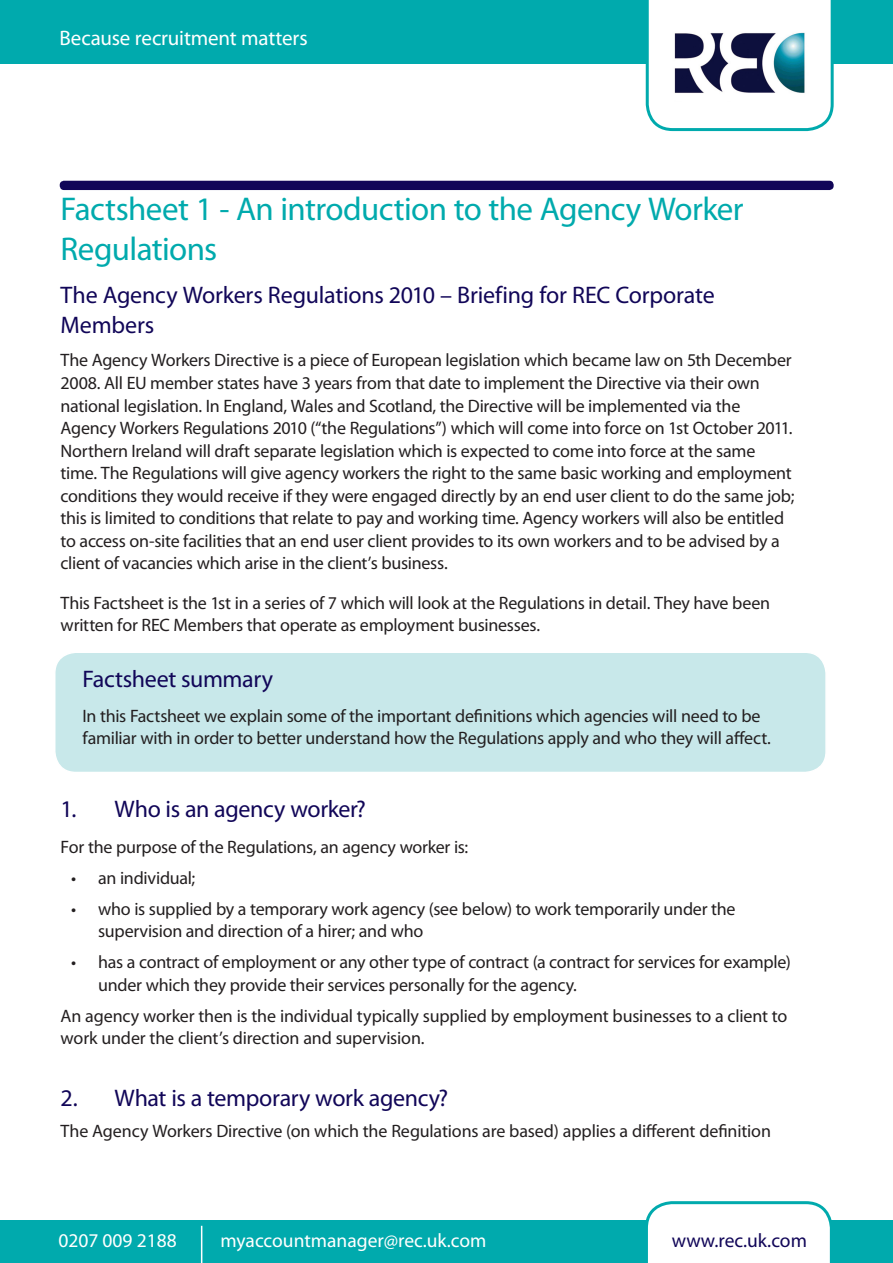
<style>
.page{position:relative;width:893px;height:1263px;background:#fff}
.page>*{position:absolute;margin:0;border:0;box-sizing:border-box;transform-origin:0 0}
.Body_Para{font:33px/39.6px "Myriad Pro";letter-spacing:-.015em;color:#00aaad}
.Body_Para-2{font:24px "Myriad Pro";letter-spacing:-.015em;color:#110658}
._11_14_Bliss_2_Light{font:24px/30px "Myriad Pro";letter-spacing:-.01em;color:#110658}
._11_14_Bliss_2_Light-2{font:21px "Myriad Pro";letter-spacing:-.01em;color:#fff}
.t1{font:19.5px "Myriad Pro";color:#fff}
.t2{font:19.5px "Myriad Pro";color:#110658}
.Body_Para-3{font:18px/22.5px "Myriad Pro";letter-spacing:-.015em;color:#231f20}
</style>
<div class="page">
<div style="left:0;top:0;width:893px;height:64px;background:#00aaad"></div>
<svg style="left:646px;top:0;width:188px;height:131px"></svg>
<div style="left:60px;top:181px;width:774px;height:9px;background:#110658;border-radius:4px"></div>
<div style="left:0;top:1220px;width:893px;height:43px;background:#00aaad"></div>
<svg style="left:646px;top:1201px;width:186px;height:62px"></svg>
<hr style="left:201px;top:1226px;width:1px;height:37px;background:#fff">
<div style="left:55px;top:652px;width:771px;height:120px;background:#c8e8ea;border-radius:21px"></div>
<div style="left:54px;top:651px;width:773px;height:122px;border:2px solid #fff;border-radius:21px"></div>
<img style="left:668px;top:26px;width:144px;height:75px">
<p class="_11_14_Bliss_2_Light-2" style="left:60px;top:25px;width:250px">Because recruitment matters</p>
<p class="Body_Para" style="left:61px;top:189px;width:685px">Factsheet 1 - An introduction to the Agency Worker<br>Regulations</p>
<p class="_11_14_Bliss_2_Light" style="left:61px;top:279px;width:656px">The Agency Workers Regulations 2010 – Briefing for REC Corporate<br>Members</p>
<p class="Body_Para-3" style="left:61px;top:349px;width:735px">The Agency Workers Directive is a piece of European legislation which became law on 5th December 2008. All EU member states have 3 years from that date to implement the Directive via their own national legislation. In England, Wales and Scotland, the Directive will be implemented via the Agency Workers Regulations 2010 (“the Regulations”) which will come into force on 1st October 2011.<br>Northern Ireland will draft separate legislation which is expected to come into force at the same time. The Regulations will give agency workers the right to the same basic working and employment conditions they would receive if they were engaged directly by an end user client to do the same job; this is limited to conditions that relate to pay and working time. Agency workers will also be entitled to access on-site facilities that an end user client provides to its own workers and to be advised by a client of vacancies which arise in the client’s business.</p>
<p class="Body_Para-3" style="left:61px;top:591px;width:711px">This Factsheet is the 1st in a series of 7 which will look at the Regulations in detail. They have been written for REC Members that operate as employment businesses.</p>
<p class="Body_Para-2" style="left:83px;top:664px;width:192px">Factsheet summary</p>
<p class="Body_Para-3" style="left:83px;top:704px;width:690px">In this Factsheet we explain some of the important definitions which agencies will need to be familiar with in order to better understand how the Regulations apply and who they will affect.</p>
<p class="Body_Para-2" style="left:61px;top:795px;width:307px">1. Who is an agency worker?</p>
<p class="Body_Para-3" style="left:61px;top:835px;width:409px">For the purpose of the Regulations, an agency worker is:</p>
<p class="Body_Para-3" style="left:71px;top:866px;width:126px">• an individual;</p>
<p class="Body_Para-3" style="left:98px;top:897px;width:639px;text-indent:-27px">• who is supplied by a temporary work agency (see below) to work temporarily under the supervision and direction of a hirer; and who</p>
<p class="Body_Para-3" style="left:98px;top:951px;width:694px;text-indent:-27px">• has a contract of employment or any other type of contract (a contract for services for example) under which they provide their services personally for the agency.</p>
<p class="Body_Para-3" style="left:61px;top:1004px;width:728px">An agency worker then is the individual typically supplied by employment businesses to a client to work under the client’s direction and supervision.</p>
<p class="Body_Para-2" style="left:61px;top:1083px;width:389px">2. What is a temporary work agency?</p>
<p class="Body_Para-3" style="left:61px;top:1119px;width:712px">The Agency Workers Directive (on which the Regulations are based) applies a different definition</p>
<p class="t1" style="left:58px;top:1228px;width:120px">0207 009 2188</p>
<p class="t1" style="left:220px;top:1228px;width:268px">myaccountmanager@rec.uk.com</p>
<p class="t2" style="left:672px;top:1228px;width:137px">www.rec.uk.com</p>
</div>
